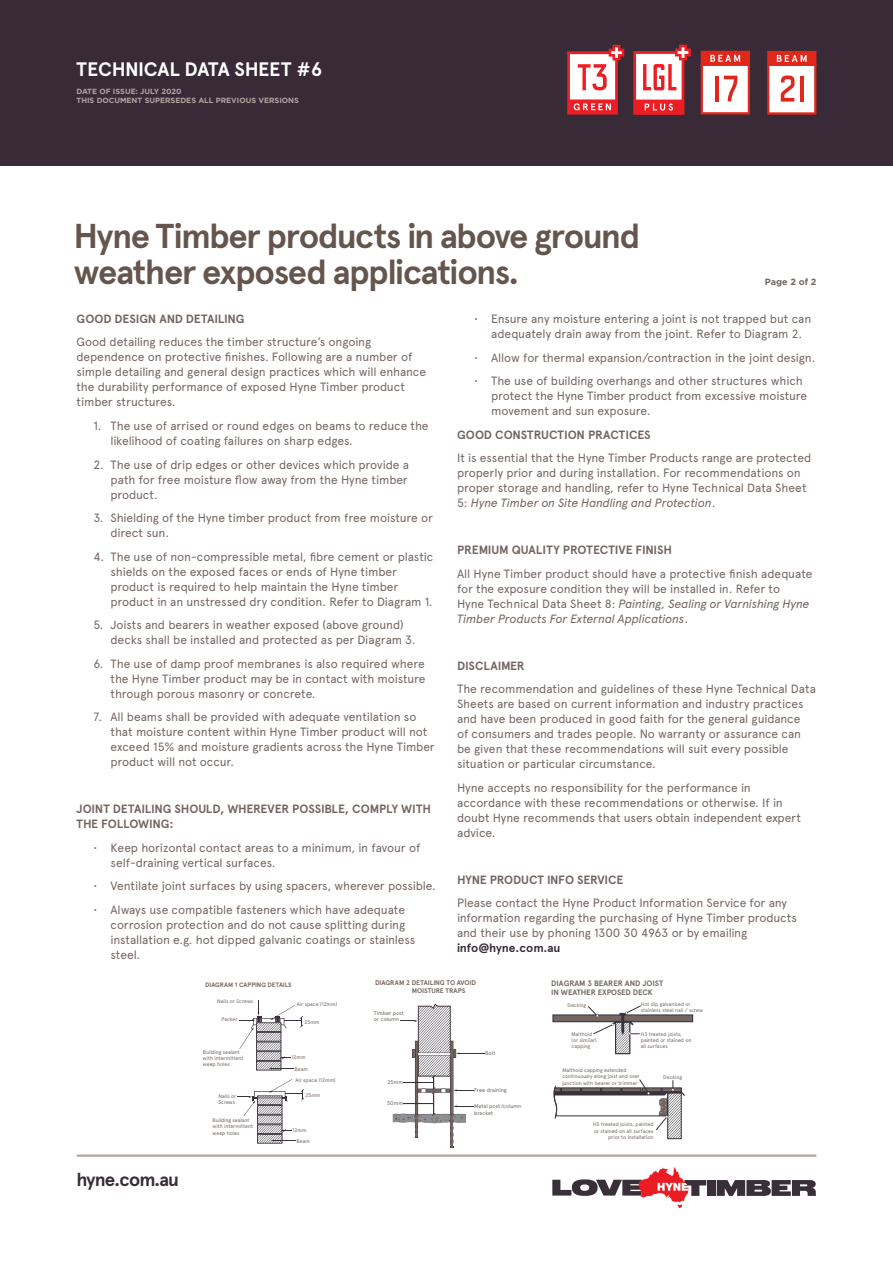
<style>
.page{position:relative;width:893px;height:1263px;background:#fff}
.page>*{position:absolute;margin:0;border:0;box-sizing:border-box;transform-origin:0 0}
.t1{font:700 34.5px/36px "Apercu Pro";letter-spacing:-.045em;color:#65564d}
.t2{font:700 19.5px "Apercu Pro";letter-spacing:-.015em;color:#fff}
.t3{font:700 18.6px "Apercu Pro";letter-spacing:-.05em;color:#382b37}
.t4{font:12px/15px "Apercu Pro";letter-spacing:-.01em;color:#736662}
.t5{font:700 12px/15px "Apercu Pro";letter-spacing:-.01em;color:#736662}
.t6{font:700 12px "Apercu";letter-spacing:-.005em;color:#382b37}
.t7{font:700 9px "Gotham HTF";color:#736662}
.t8{font:700 7.8px/9.4px "Apercu Pro";color:#746761}
.t9{font:700 7.5px/9px "Gotham HTF";color:#afa6a2}
.t10{font:700 6.75px/8.1px "Apercu Pro";letter-spacing:-.015em;color:#746761}
.t11{font:700 6.45px "Apercu Pro";letter-spacing:-.005em;color:#746761}
.t12{font:5.55px/6.6px "Apercu Pro";letter-spacing:-.01em;color:#746761}
.t13{font:5.25px/6.3px "Apercu Pro";letter-spacing:-.01em;color:#746761}
.s1{font-style:italic}
</style>
<div class="page">
<div style="left:0;top:0;width:893px;height:165px;background:#382b37"></div>
<svg style="left:767px;top:51px;width:49px;height:64px"></svg>
<hr style="left:800px;top:76px;width:3px;height:26px;background:#df271c">
<svg style="left:701px;top:51px;width:49px;height:63px"></svg>
<hr style="left:77px;top:1154px;width:739px;height:3px;background:#afa6a2">
<div style="left:707px;top:1180px;width:8px;height:16px;background:#382f39"></div>
<svg style="left:717px;top:1180px;width:99px;height:16px"></svg>
<svg style="left:552px;top:1168px;width:154px;height:40px"></svg>
<svg style="left:633px;top:45px;width:58px;height:70px"></svg>
<svg style="left:567px;top:45px;width:57px;height:70px"></svg>
<svg style="left:239px;top:1001px;width:64px;height:69px"></svg>
<svg style="left:237px;top:1079px;width:67px;height:64px"></svg>
<svg style="left:393px;top:1003px;width:91px;height:145px"></svg>
<div style="left:553px;top:1015px;width:140px;height:7px;background:#746761"></div>
<div style="left:552px;top:1014px;width:141px;height:8px;border:1px solid #39313b"></div>
<svg style="left:553px;top:1079px;width:132px;height:60px"></svg>
<svg style="left:587px;top:1005px;width:54px;height:49px"></svg>
<h2 class="t2" style="left:77px;top:54px;width:247px">TECHNICAL DATA SHEET #6</h2>
<p class="t9" style="left:77px;top:87px;width:224px">DATE OF ISSUE: JULY 2020<br>THIS DOCUMENT SUPERSEDES ALL PREVIOUS VERSIONS</p>
<h1 class="t1" style="left:73px;top:217px;width:568px">Hyne Timber products in above ground weather exposed applications.</h1>
<p class="t7" style="left:765px;top:276px;width:53px">Page 2 of 2</p>
<p class="t5" style="left:77px;top:311px;width:170px">GOOD DESIGN AND DETAILING</p>
<p class="t4" style="left:77px;top:334px;width:351px">Good detailing reduces the timber structure’s ongoing dependence on protective finishes. Following are a number of simple detailing and general design practices which will enhance the durability performance of exposed Hyne Timber product timber structures.</p>
<p class="t4" style="left:111px;top:417px;width:320px;text-indent:-17px">1. The use of arrised or round edges on beams to reduce the likelihood of coating failures on sharp edges.</p>
<p class="t4" style="left:111px;top:456px;width:300px;text-align:justify;text-indent:-17px">2. The use of drip edges or other devices which provide a path for free moisture flow away from the Hyne timber product.</p>
<p class="t4" style="left:111px;top:509px;width:324px;text-indent:-17px">3. Shielding of the Hyne timber product from free moisture or direct sun.</p>
<p class="t4" style="left:111px;top:548px;width:324px;text-indent:-17px">4. The use of non-compressible metal, fibre cement or plastic shields on the exposed faces or ends of Hyne timber product is required to help maintain the Hyne timber product in an unstressed dry condition. Refer to Diagram 1.</p>
<p class="t4" style="left:111px;top:616px;width:306px;text-indent:-17px">5. Joists and bearers in weather exposed (above ground) decks shall be installed and protected as per Diagram 3.</p>
<p class="t4" style="left:111px;top:655px;width:317px;text-align:justify;text-indent:-17px">6. The use of damp proof membranes is also required where the Hyne Timber product may be in contact with moisture through porous masonry or concrete.</p>
<p class="t4" style="left:111px;top:709px;width:326px;text-indent:-17px">7. All beams shall be provided with adequate ventilation so that moisture content within Hyne Timber product will not exceed 15% and moisture gradients across the Hyne Timber product will not occur.</p>
<p class="t5" style="left:77px;top:801px;width:356px">JOINT DETAILING SHOULD, WHEREVER POSSIBLE, COMPLY WITH<br>THE FOLLOWING:</p>
<p class="t4" style="left:111px;top:839px;width:311px;text-indent:-17px">• Keep horizontal contact areas to a minimum, in favour of self-draining vertical surfaces.</p>
<p class="t4" style="left:94px;top:878px;width:344px">• Ventilate joint surfaces by using spacers, wherever possible.</p>
<p class="t4" style="left:111px;top:901px;width:306px;text-indent:-17px">• Always use compatible fasteners which have adequate corrosion protection and do not cause splitting during installation e.g. hot dipped galvanic coatings or stainless steel.</p>
<p class="t4" style="left:491px;top:310px;width:322px;text-indent:-17px">• Ensure any moisture entering a joint is not trapped but can adequately drain away from the joint. Refer to Diagram 2.</p>
<p class="t4" style="left:474px;top:349px;width:343px">• Allow for thermal expansion/contraction in the joint design.</p>
<p class="t4" style="left:491px;top:372px;width:318px;text-indent:-17px">• The use of building overhangs and other structures which protect the Hyne Timber product from excessive moisture movement and sun exposure.</p>
<p class="t5" style="left:457px;top:426px;width:195px">GOOD CONSTRUCTION PRACTICES</p>
<p class="t4" style="left:457px;top:450px;width:356px">It is essential that the Hyne Timber Products range are protected properly prior and during installation. For recommendations on proper storage and handling, refer to Hyne Technical Data Sheet 5: <span class="s1">Hyne Timber on Site Handling and Protection</span>.</p>
<p class="t5" style="left:457px;top:542px;width:216px">PREMIUM QUALITY PROTECTIVE FINISH</p>
<p class="t4" style="left:457px;top:565px;width:357px">All Hyne Timber product should have a protective finish adequate for the exposure condition they will be installed in. Refer to<br>Hyne Technical Data Sheet 8: <span class="s1">Painting, Sealing or Varnishing Hyne Timber Products For External Applications</span>.</p>
<p class="t5" style="left:457px;top:658px;width:69px">DISCLAIMER</p>
<p class="t4" style="left:457px;top:681px;width:360px">The recommendation and guidelines of these Hyne Technical Data Sheets are based on current information and industry practices and have been produced in good faith for the general guidance<br>of consumers and trades people. No warranty or assurance can be given that these recommendations will suit every possible situation or particular circumstance.</p>
<p class="t4" style="left:457px;top:779px;width:345px">Hyne accepts no responsibility for the performance in accordance with these recommendations or otherwise. If in doubt Hyne recommends that users obtain independent expert advice.</p>
<p class="t5" style="left:457px;top:872px;width:168px">HYNE PRODUCT INFO SERVICE</p>
<p class="t4" style="left:457px;top:895px;width:341px">Please contact the Hyne Product Information Service for any information regarding the purchasing of Hyne Timber products and their use by phoning 1300 30 4963 or by emailing</p>
<p class="t6" style="left:457px;top:941px;width:105px">info@hyne.com.au</p>
<h3 class="t3" style="left:77px;top:1166px;width:104px">hyne.com.au</h3>
<p class="t11" style="left:205px;top:980px;width:88px">DIAGRAM 1 CAPPING DETAILS</p>
<p class="t13" style="left:217px;top:998px;width:37px">Nails or Screws</p>
<p class="t13" style="left:221px;top:1016px;width:18px">Packer</p>
<p class="t13" style="left:203px;top:1048px;width:42px">Building sealant with intermittent weep holes</p>
<p class="t13" style="left:219px;top:1092px;width:19px">Nails or<br>Screws</p>
<p class="t13" style="left:213px;top:1116px;width:42px">Building sealant with intermittent weep holes</p>
<p class="t13" style="left:297px;top:1001px;width:42px">Air space (12mm)</p>
<p class="t13" style="left:304px;top:1019px;width:16px">25mm</p>
<p class="t13" style="left:295px;top:1052px;width:43px;line-height:11.2px;text-indent:-3px">12mm<br>Beam<br>Air space (12mm)</p>
<p class="t13" style="left:306px;top:1092px;width:16px">25mm</p>
<p class="t13" style="left:296px;top:1125px;width:15px;line-height:10.4px;text-indent:-4px">12mm<br>Beam</p>
<p class="t10" style="left:412px;top:978px;width:66px;text-indent:-37px">DIAGRAM 2 DETAILING TO AVOID<br>MOISTURE TRAPS</p>
<p class="t12" style="left:374px;top:1009px;width:32px">Timber post or column</p>
<p class="t12" style="left:388px;top:1078px;width:17px">25mm</p>
<p class="t12" style="left:387px;top:1099px;width:18px">50mm</p>
<p class="t12" style="left:485px;top:1049px;width:12px">Bolt</p>
<p class="t12" style="left:474px;top:1086px;width:34px">Free draining</p>
<p class="t12" style="left:474px;top:1102px;width:49px">Metal post/column bracket</p>
<p class="t8" style="left:551px;top:978px;width:114px">DIAGRAM 3 BEARER AND JOIST<br>IN WEATHER EXPOSED DECK</p>
<p class="t13" style="left:567px;top:1002px;width:20px">Decking</p>
<p class="t13" style="left:572px;top:1031px;width:27px">Malthoid (or similar) capping</p>
<p class="t13" style="left:562px;top:1067px;width:79px">Malthoid capping extended continuously along joist and over junction with bearer or trimmer</p>
<p class="t13" style="left:593px;top:1121px;width:62px;text-align:right">H3 treated joists, painted or stained on all surfaces prior to installation</p>
<p class="t13" style="left:641px;top:1000px;width:64px">Hot dip galvanised or stainless steel nail / screw</p>
<p class="t13" style="left:641px;top:1031px;width:52px">H3 treated joists, painted or stained on all surfaces</p>
<p class="t13" style="left:663px;top:1073px;width:20px">Decking</p>
</div>
